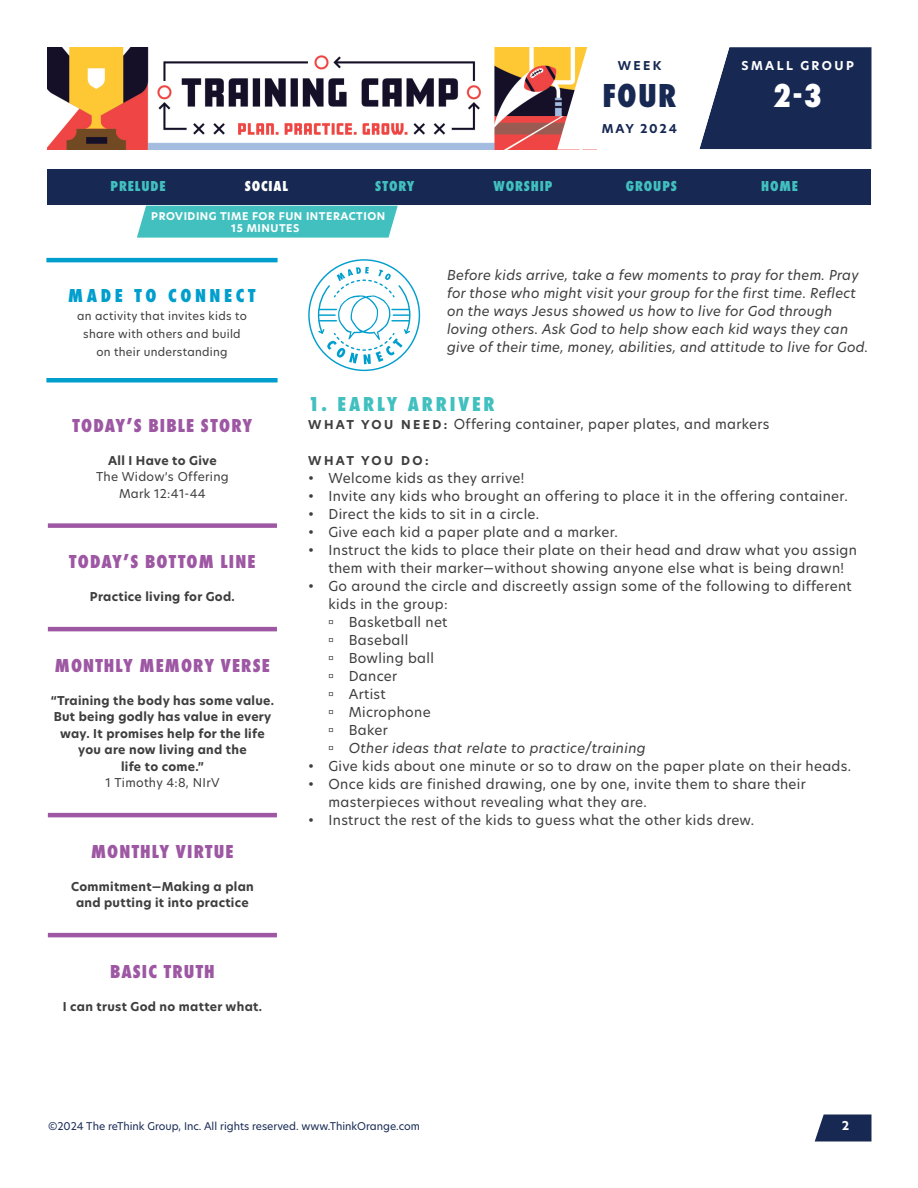
<style>
.page{position:relative;width:918px;height:1188px;background:#fff}
.page>*{position:absolute;margin:0;border:0;box-sizing:border-box;transform-origin:0 0}
.t1{font:800 34.5px "Futura PT Cond";color:#172953}
.t2{font:800 34.5px "Futura PT Cond";color:#fff}
.t3{font:800 21px "Futura PT Cond";letter-spacing:.135em;color:#42c0bf}
.t4{font:800 19.5px "Futura PT Cond";letter-spacing:.06em;color:#9d57a3}
.t5{font:800 19.5px "Futura PT Cond";letter-spacing:.185em;color:#009ecd}
.t6{font:800 15px "Futura PT Cond";letter-spacing:.06em;color:#42c0bf}
.t7{font:800 15px "Futura PT Cond";letter-spacing:.06em;color:#fff}
.t8{font:13.5px/18px "New Hero";letter-spacing:.025em;color:#3e3e3f;text-align:center}
.t9{font:italic 13.5px/18px "New Hero";letter-spacing:.015em;color:#3e3e3f}
.t10{font:700 12px/16.5px "New Hero";letter-spacing:.025em;color:#3e3e3f;text-align:center}
.t11{font:12px/16.5px "New Hero";letter-spacing:.025em;color:#3e3e3f;text-align:center}
.t12{font:700 12px "New Hero";letter-spacing:.2em;color:#fff}
.t13{font:700 12px "New Hero";letter-spacing:.15em;color:#172953}
.t14{font:700 12px "New Hero";letter-spacing:.2em;color:#3e3e3f}
.t15{font:11.25px/18px "New Hero";letter-spacing:.025em;color:#3e3e3f;text-align:center}
.t16{font:10.5px "New Hero";color:#172953}
.t17{font:700 10.5px/12px "New Hero";letter-spacing:.05em;color:#fff;text-align:center}
.s1{font-weight:700;font-size:12px}
</style>
<div class="page">
<img style="left:47px;top:47px;width:510px;height:102px">
<svg style="left:815px;top:1114px;width:57px;height:28px;background:#314166"></svg>
<svg style="left:557px;top:47px;width:315px;height:103px"></svg>
<div style="left:48px;top:523px;width:229px;height:5px;background:#9d57a3"></div>
<hr style="left:48px;top:627px;width:229px;height:4px;background:#9d57a3">
<hr style="left:48px;top:813px;width:229px;height:4px;background:#9d57a3">
<hr style="left:48px;top:933px;width:229px;height:4px;background:#9d57a3">
<div style="left:137px;top:206px;width:261px;height:32px;background:#42c0bf"></div>
<div style="left:47px;top:170px;width:824px;height:36px;background:#172953"></div>
<hr style="left:46px;top:378px;width:232px;height:4px;background:#009ecd">
<hr style="left:46px;top:258px;width:232px;height:4px;background:#009ecd">
<svg style="left:308px;top:259px;width:112px;height:112px"></svg>
<p class="t13" style="left:618px;top:57px;width:45px">WEEK</p>
<h1 class="t1" style="left:603px;top:75px;width:75px">FOUR</h1>
<p class="t13" style="left:602px;top:120px;width:77px">MAY 2024</p>
<p class="t12" style="left:742px;top:57px;width:114px">SMALL GROUP</p>
<h1 class="t2" style="left:773px;top:75px;width:51px">2-3</h1>
<p class="t6" style="left:111px;top:177px;width:57px">PRELUDE</p>
<p class="t7" style="left:245px;top:177px;width:45px">SOCIAL</p>
<p class="t6" style="left:375px;top:177px;width:41px">STORY</p>
<p class="t6" style="left:494px;top:177px;width:60px">WORSHIP</p>
<p class="t6" style="left:626px;top:177px;width:53px">GROUPS</p>
<p class="t6" style="left:761px;top:177px;width:38px">HOME</p>
<p class="t17" style="left:151px;top:210px;width:236px">PROVIDING TIME FOR FUN INTERACTION<br>15 MINUTES</p>
<h3 class="t5" style="left:68px;top:284px;width:189px">MADE TO CONNECT</h3>
<p class="t15" style="left:77px;top:306px;width:171px">an activity that invites kids to share with others and build on their understanding</p>
<p class="t9" style="left:447px;top:266px;width:423px">Before kids arrive, take a few moments to pray for them. Pray for those who might visit your group for the first time. Reflect on the ways Jesus showed us how to live for God through loving others. Ask God to help show each kid ways they can give of their time, money, abilities, and attitude to live for God.</p>
<h3 class="t4" style="left:73px;top:414px;width:181px">TODAY’S BIBLE STORY</h3>
<p class="t10" style="left:108px;top:452px;width:110px">All I Have to Give</p>
<p class="t11" style="left:96px;top:469px;width:134px">The Widow’s Offering<br>Mark 12:41-44</p>
<h3 class="t4" style="left:69px;top:550px;width:188px">TODAY’S BOTTOM LINE</h3>
<p class="t10" style="left:90px;top:589px;width:146px">Practice living for God.</p>
<h3 class="t4" style="left:55px;top:654px;width:216px">MONTHLY MEMORY VERSE</h3>
<p class="t10" style="left:51px;top:692px;width:225px">“Training the body has some value.<br>But being godly has value in every way. It promises help for the life you are now living and the<br>life to come.”</p>
<p class="t11" style="left:105px;top:775px;width:116px">1 Timothy 4:8, NIrV</p>
<h3 class="t4" style="left:91px;top:840px;width:144px">MONTHLY VIRTUE</h3>
<p class="t10" style="left:71px;top:878px;width:184px">Commitment—Making a plan and putting it into practice</p>
<h3 class="t4" style="left:110px;top:960px;width:106px">BASIC TRUTH</h3>
<p class="t10" style="left:63px;top:998px;width:201px">I can trust God no matter what.</p>
<h2 class="t3" style="left:308px;top:391px;width:188px">1. EARLY ARRIVER</h2>
<p class="t8" style="left:308px;top:415px;width:463px"><span class="s1">W H AT YO U N E E D :</span> Offering container, paper plates, and markers</p>
<p class="t14" style="left:308px;top:452px;width:122px">WHAT YOU DO:</p>
<p class="t8" style="left:308px;top:469px;width:218px">• Welcome kids as they arrive!</p>
<p class="t8" style="left:308px;top:487px;width:541px">• Invite any kids who brought an offering to place it in the offering container.</p>
<p class="t8" style="left:308px;top:505px;width:233px">• Direct the kids to sit in a circle.</p>
<p class="t8" style="left:308px;top:522px;width:311px">• Give each kid a paper plate and a marker.</p>
<p class="t8" style="left:308px;top:540px;width:550px">• Instruct the kids to place their plate on their head and draw what you assign them with their marker—without showing anyone else what is being drawn!</p>
<p class="t8" style="left:308px;top:576px;width:545px">• Go around the circle and discreetly assign some of the following to different</p>
<p class="t8" style="left:328px;top:594px;width:121px">kids in the group:</p>
<p class="t8" style="left:349px;top:612px;width:100px">Basketball net</p>
<p class="t8" style="left:349px;top:630px;width:61px">Baseball</p>
<p class="t8" style="left:349px;top:648px;width:87px">Bowling ball</p>
<p class="t8" style="left:349px;top:666px;width:50px">Dancer</p>
<p class="t8" style="left:349px;top:684px;width:39px">Artist</p>
<p class="t8" style="left:349px;top:702px;width:84px">Microphone</p>
<p class="t8" style="left:349px;top:720px;width:41px">Baker</p>
<p class="t9" style="left:349px;top:738px;width:299px">Other ideas that relate to practice/training</p>
<p class="t8" style="left:308px;top:756px;width:545px">• Give kids about one minute or so to draw on the paper plate on their heads.</p>
<p class="t8" style="left:328px;top:774px;width:479px;text-align:left;text-indent:-20px">• Once kids are finished drawing, one by one, invite them to share their masterpieces without revealing what they are.</p>
<p class="t8" style="left:308px;top:810px;width:448px">• Instruct the rest of the kids to guess what the other kids drew.</p>
<p class="t16" style="left:48px;top:1118px;width:374px">©2024 The reThink Group, Inc. All rights reserved. www.ThinkOrange.com</p>
<p class="t12" style="left:842px;top:1117px;width:9px">2</p>
</div>
